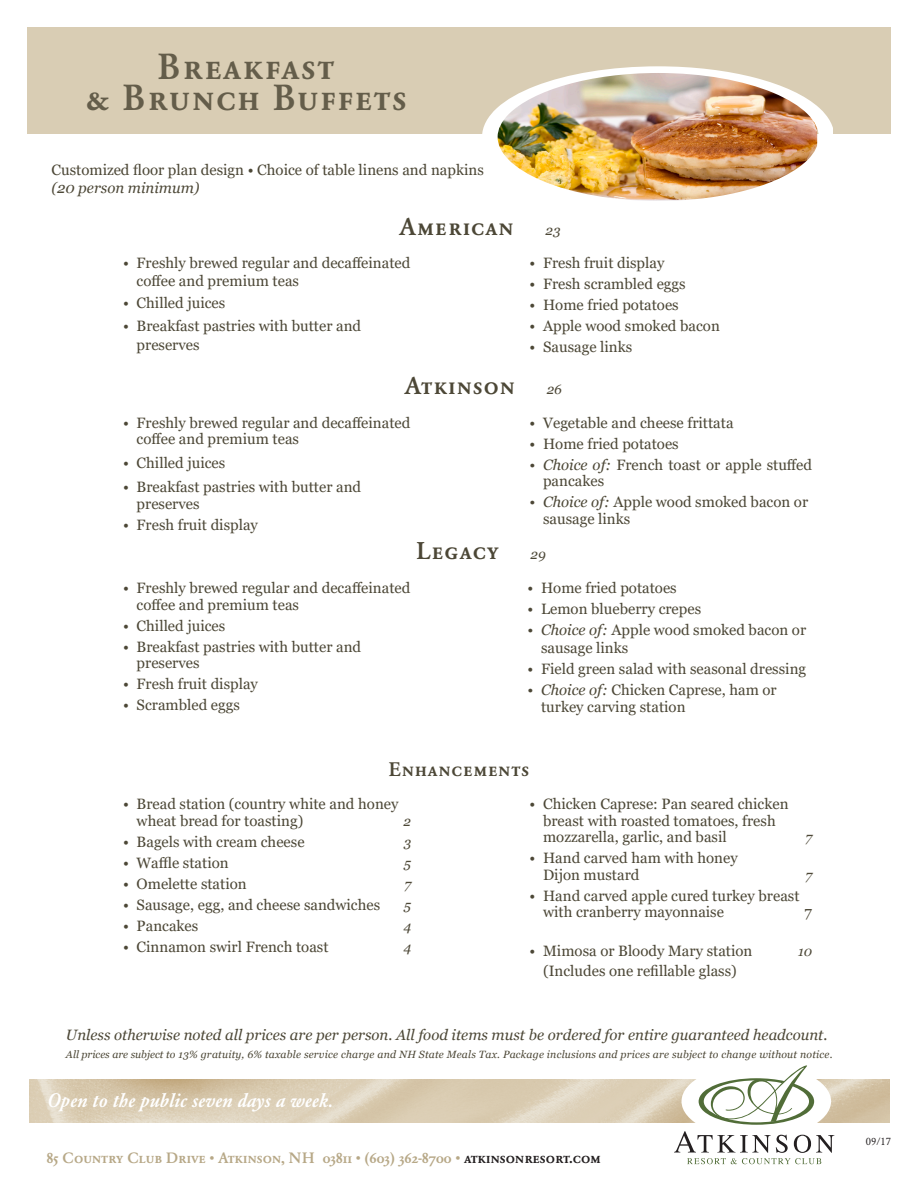
<style>
.page{position:relative;width:918px;height:1188px;background:#fff}
.page>*{position:absolute;margin:0;border:0;box-sizing:border-box;transform-origin:0 0}
.t1{font:36px/31.5px "Garamond BE Medium SC";letter-spacing:.06em;color:#645d4a;text-align:center}
.t2{font:24px "Garamond BE Medium SC";letter-spacing:.05em;color:#4c4736}
.t3{font:19.5px "Garamond BE Medium SC";letter-spacing:.06em;color:#4c4736}
.t4{font:italic 500 19.35px "Garamond BE";color:#fff}
.t5{font:15px/16.5px "Georgia";color:#4c4736}
.t6{font:italic 15px "Georgia";color:#4c4736}
.t7{font:14.85px "Garamond BE Medium SC";color:#b7a887}
.t8{font:italic 13.5px "Georgia";color:#4c4736}
.t9{font:italic 10.5px "Georgia";letter-spacing:.02em;color:#4c4736}
.t10{font:10.5px "Garamond BE";color:#231f20}
.s1{font-style:italic}
.s2{color:#231f20}
</style>
<div class="page">
<img style="left:30px;top:1080px;width:860px;height:43px">
<div style="left:682px;top:1064px;width:149px;height:74px;background:#fff;border-radius:50%"></div>
<svg style="left:699px;top:1065px;width:115px;height:60px"></svg>
<svg style="left:674px;top:1131px;width:160px;height:33px"></svg>
<div style="left:27px;top:27px;width:864px;height:107px;background:#d9cdb4"></div>
<img style="left:482px;top:66px;width:351px;height:135px">
<p class="t1" style="left:86px;top:51px;width:322px">Breakfast<br>&amp; Brunch Buffets</p>
<p class="t5" style="left:51px;top:162px;width:434px">Customized floor plan design • Choice of table linens and napkins</p>
<p class="t6" style="left:51px;top:179px;width:150px">(20 person minimum)</p>
<p class="t2" style="left:399px;top:213px;width:116px">American</p>
<p class="t8" style="left:545px;top:222px;width:16px">23</p>
<p class="t5" style="left:137px;top:254px;width:275px;line-height:18px;text-indent:-14px">• Freshly brewed regular and decaffeinated coffee and premium teas</p>
<p class="t5" style="left:123px;top:295px;width:104px">• Chilled juices</p>
<p class="t5" style="left:137px;top:316px;width:226px;line-height:19.5px;text-indent:-14px">• Breakfast pastries with butter and preserves</p>
<p class="t5" style="left:530px;top:255px;width:136px">• Fresh fruit display</p>
<p class="t5" style="left:530px;top:276px;width:158px">• Fresh scrambled eggs</p>
<p class="t5" style="left:530px;top:297px;width:151px">• Home fried potatoes</p>
<p class="t5" style="left:530px;top:318px;width:192px">• Apple wood smoked bacon</p>
<p class="t5" style="left:530px;top:339px;width:104px">• Sausage links</p>
<p class="t2" style="left:405px;top:372px;width:112px">Atkinson</p>
<p class="t8" style="left:547px;top:381px;width:17px">26</p>
<p class="t5" style="left:137px;top:415px;width:275px;text-indent:-14px">• Freshly brewed regular and decaffeinated coffee and premium teas</p>
<p class="t5" style="left:123px;top:455px;width:104px">• Chilled juices</p>
<p class="t5" style="left:137px;top:479px;width:226px;text-indent:-14px">• Breakfast pastries with butter and preserves</p>
<p class="t5" style="left:123px;top:517px;width:136px">• Fresh fruit display</p>
<p class="t5" style="left:530px;top:415px;width:205px">• Vegetable and cheese frittata</p>
<p class="t5" style="left:530px;top:436px;width:151px">• Home fried potatoes</p>
<p class="t5" style="left:543px;top:457px;width:271px;text-indent:-14px"><span class="s1">• Choice of:</span> French toast or apple stuffed pancakes</p>
<p class="t5" style="left:543px;top:494px;width:267px;text-indent:-14px"><span class="s1">• Choice of:</span> Apple wood smoked bacon or sausage links</p>
<p class="t2" style="left:417px;top:536px;width:83px">Legacy</p>
<p class="t8" style="left:531px;top:546px;width:17px">29</p>
<p class="t5" style="left:137px;top:580px;width:275px;text-indent:-14px">• Freshly brewed regular and decaffeinated coffee and premium teas</p>
<p class="t5" style="left:123px;top:618px;width:104px">• Chilled juices</p>
<p class="t5" style="left:137px;top:639px;width:226px;text-indent:-14px">• Breakfast pastries with butter and preserves</p>
<p class="t5" style="left:123px;top:676px;width:136px">• Fresh fruit display</p>
<p class="t5" style="left:123px;top:697px;width:118px">• Scrambled eggs</p>
<p class="t5" style="left:528px;top:580px;width:151px">• Home fried potatoes</p>
<p class="t5" style="left:528px;top:601px;width:175px">• Lemon blueberry crepes</p>
<p class="t5" style="left:541px;top:621px;width:267px;line-height:18px;text-indent:-14px"><span class="s1">• Choice of:</span> Apple wood smoked bacon or sausage links</p>
<p class="t5" style="left:528px;top:661px;width:280px">• Field green salad with seasonal dressing</p>
<p class="t5" style="left:541px;top:682px;width:237px;text-indent:-14px"><span class="s1">• Choice of:</span> Chicken Caprese, ham or turkey carving station</p>
<p class="t3" style="left:389px;top:758px;width:142px">Enhancements</p>
<p class="t5" style="left:123px;top:796px;width:277px">• Bread station (country white and honey</p>
<p class="t5" style="left:137px;top:813px;width:168px">wheat bread for toasting)</p>
<p class="t8" style="left:404px;top:813px;width:9px">2</p>
<p class="t5" style="left:123px;top:834px;width:183px">• Bagels with cream cheese</p>
<p class="t8" style="left:404px;top:834px;width:9px">3</p>
<p class="t5" style="left:123px;top:855px;width:107px">• Waffle station</p>
<p class="t8" style="left:404px;top:855px;width:9px">5</p>
<p class="t5" style="left:123px;top:876px;width:125px">• Omelette station</p>
<p class="t8" style="left:404px;top:876px;width:8px">7</p>
<p class="t5" style="left:123px;top:897px;width:259px">• Sausage, egg, and cheese sandwiches</p>
<p class="t8" style="left:404px;top:897px;width:9px">5</p>
<p class="t5" style="left:123px;top:918px;width:77px">• Pancakes</p>
<p class="t8" style="left:403px;top:918px;width:9px">4</p>
<p class="t5" style="left:123px;top:939px;width:207px">• Cinnamon swirl French toast</p>
<p class="t8" style="left:403px;top:939px;width:9px">4</p>
<p class="t5" style="left:530px;top:796px;width:261px;text-align:center">• Chicken Caprese: Pan seared chicken breast with roasted tomatoes, fresh</p>
<p class="t5" style="left:543px;top:829px;width:185px">mozzarella, garlic, and basil</p>
<p class="t8" style="left:805px;top:829px;width:8px">7</p>
<p class="t5" style="left:530px;top:850px;width:210px">• Hand carved ham with honey</p>
<p class="t5" style="left:543px;top:867px;width:98px">Dijon mustard</p>
<p class="t8" style="left:805px;top:867px;width:8px">7</p>
<p class="t5" style="left:530px;top:888px;width:271px">• Hand carved apple cured turkey breast</p>
<p class="t5" style="left:543px;top:904px;width:182px">with cranberry mayonnaise</p>
<p class="t5" style="left:805px;top:904px;width:9px">7</p>
<p class="t5" style="left:530px;top:943px;width:224px">• Mimosa or Bloody Mary station</p>
<p class="t8" style="left:798px;top:943px;width:16px">10</p>
<p class="t5" style="left:543px;top:963px;width:195px">(Includes one refillable glass)</p>
<p class="t6" style="left:66px;top:1026px;width:763px">Unless otherwise noted all prices are per person. All food items must be ordered for entire guaranteed headcount.</p>
<p class="t9" style="left:66px;top:1048px;width:768px">All prices are subject to 13% gratuity, 6% taxable service charge and NH State Meals Tax. Package inclusions and prices are subject to change without notice.</p>
<p class="t4" style="left:47px;top:1089px;width:288px">Open to the public seven days a week.</p>
<p class="t7" style="left:47px;top:1149px;width:555px">85 Country Club Drive • Atkinson, NH 03811 • (603) 362-8700 • <span class="s2">atkinsonresort.com</span></p>
<p class="t10" style="left:866px;top:1136px;width:27px">09/17</p>
</div>
